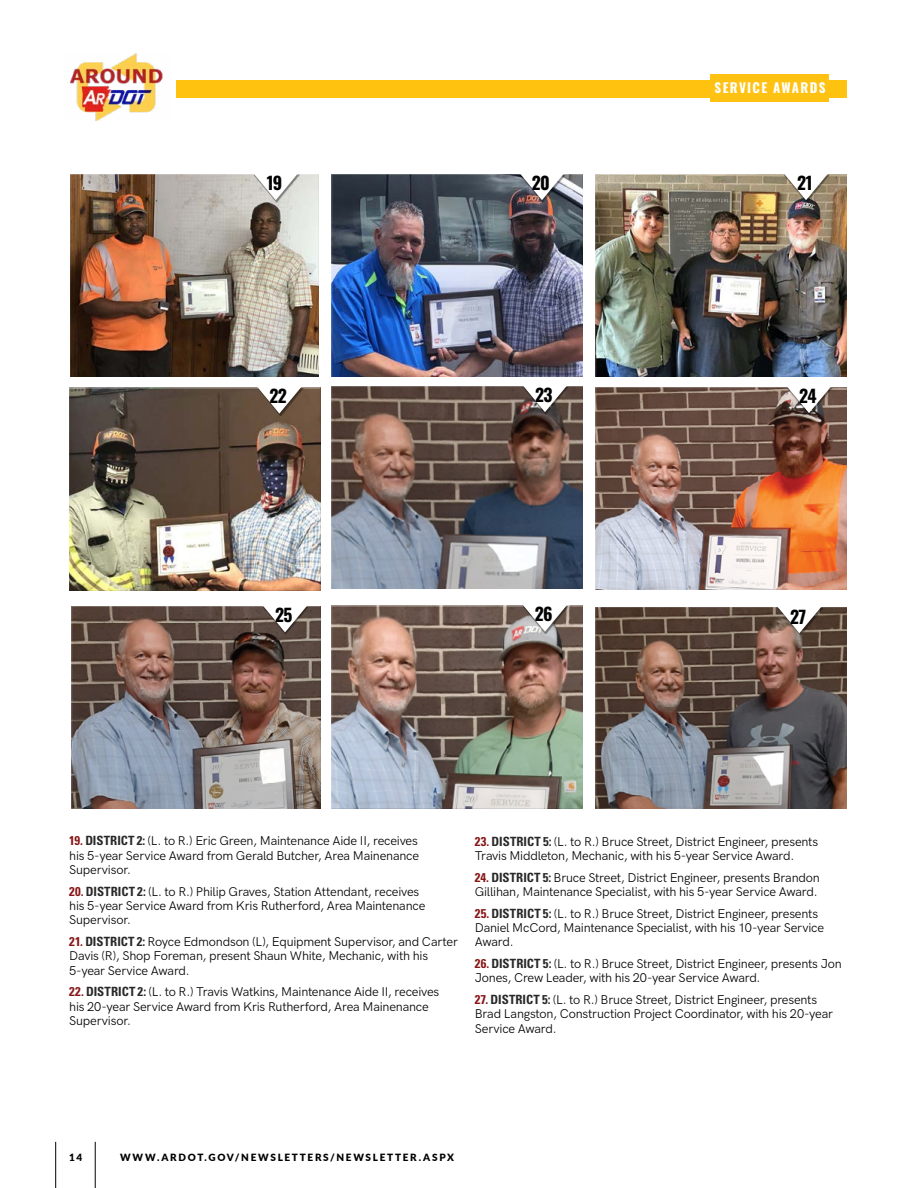
<style>
.page{position:relative;width:918px;height:1188px;background:#fff}
.page>*{position:absolute;margin:0;border:0;box-sizing:border-box;transform-origin:0 0}
.t1{font:700 17.55px "Oswald";letter-spacing:-.04em;color:#000}
.t2{font:700 13.2px "Oswald";letter-spacing:.1em;color:#fff}
.t3{font:12.75px/14.2px "HK Grotesk";letter-spacing:-.015em;color:#000}
.t4{font:900 10.05px "Lato";letter-spacing:.175em;color:#000}
.s1{font-family:"Univers LT Std";font-weight:700;font-stretch:condensed;color:#871517}
.s2{font-family:"Univers LT Std";font-weight:700;font-stretch:condensed;color:#292829}
</style>
<div class="page">
<hr style="left:95px;top:1142px;width:1px;height:46px;background:#000">
<hr style="left:55px;top:1142px;width:1px;height:46px;background:#000">
<div style="left:177px;top:80px;width:670px;height:18px;background:#ffc20e"></div>
<img style="left:70px;top:54px;width:93px;height:67px">
<div style="left:711px;top:75px;width:118px;height:27px;background:#ffc212"></div>
<div style="left:70px;top:174px;width:249px;height:204px;background:#000;opacity:.3"></div>
<div style="left:254px;top:174px;width:46px;height:29px;background:#000;opacity:.41"></div>
<svg style="left:253px;top:174px;width:45px;height:26px"></svg>
<div style="left:331px;top:174px;width:253px;height:203px;background:#000;opacity:.3"></div>
<div style="left:520px;top:175px;width:46px;height:28px;background:#000;opacity:.41"></div>
<svg style="left:519px;top:174px;width:46px;height:26px"></svg>
<div style="left:595px;top:174px;width:253px;height:204px;background:#000;opacity:.3"></div>
<div style="left:784px;top:174px;width:46px;height:29px;background:#000;opacity:.41"></div>
<svg style="left:783px;top:174px;width:46px;height:26px"></svg>
<div style="left:68px;top:388px;width:253px;height:203px;background:#000;opacity:.3"></div>
<div style="left:258px;top:388px;width:46px;height:28px;background:#000;opacity:.41"></div>
<svg style="left:257px;top:387px;width:45px;height:27px"></svg>
<div style="left:331px;top:605px;width:253px;height:204px;background:#000;opacity:.3"></div>
<div style="left:523px;top:606px;width:46px;height:28px;background:#000;opacity:.41"></div>
<svg style="left:522px;top:605px;width:46px;height:27px"></svg>
<div style="left:595px;top:607px;width:253px;height:203px;background:#000;opacity:.3"></div>
<div style="left:778px;top:608px;width:46px;height:28px;background:#000;opacity:.41"></div>
<svg style="left:777px;top:607px;width:45px;height:26px"></svg>
<div style="left:71px;top:606px;width:250px;height:204px;background:#000;opacity:.3"></div>
<div style="left:263px;top:607px;width:46px;height:28px;background:#000;opacity:.41"></div>
<svg style="left:262px;top:606px;width:46px;height:26px"></svg>
<div style="left:595px;top:387px;width:253px;height:203px;background:#000;opacity:.3"></div>
<div style="left:787px;top:388px;width:46px;height:28px;background:#000;opacity:.41"></div>
<svg style="left:786px;top:387px;width:46px;height:26px"></svg>
<div style="left:331px;top:386px;width:253px;height:203px;background:#000;opacity:.3"></div>
<div style="left:523px;top:387px;width:46px;height:28px;background:#000;opacity:.41"></div>
<svg style="left:522px;top:386px;width:46px;height:26px"></svg>
<p class="t2" style="left:715px;top:81px;width:112px">SERVICE AWARDS</p>
<h1 class="t1" style="left:267px;top:174px;width:17px">19</h1>
<h1 class="t1" style="left:532px;top:174px;width:20px">20</h1>
<h1 class="t1" style="left:797px;top:174px;width:17px">21</h1>
<h1 class="t1" style="left:270px;top:387px;width:19px">22</h1>
<h1 class="t1" style="left:275px;top:606px;width:19px">25</h1>
<h1 class="t1" style="left:535px;top:386px;width:19px">23</h1>
<h1 class="t1" style="left:799px;top:387px;width:19px">24</h1>
<h1 class="t1" style="left:535px;top:605px;width:19px">26</h1>
<h1 class="t1" style="left:790px;top:608px;width:18px">27</h1>
<p class="t3" style="left:69px;top:833px;width:351px;text-align:justify"><span class="s1">19.</span> <span class="s2">DISTRICT 2:</span> (L. to R.) Eric Green, Maintenance Aide II, receives his 5-year Service Award from Gerald Butcher, Area Mainenance Supervisor.</p>
<p class="t3" style="left:69px;top:883px;width:358px"><span class="s1">20.</span> <span class="s2">DISTRICT 2:</span> (L. to R.) Philip Graves, Station Attendant, receives his 5-year Service Award from Kris Rutherford, Area Maintenance<br>Supervisor.</p>
<p class="t3" style="left:69px;top:934px;width:390px"><span class="s1">21.</span> <span class="s2">DISTRICT 2:</span> Royce Edmondson (L), Equipment Supervisor, and Carter<br>Davis (R), Shop Foreman, present Shaun White, Mechanic, with his<br>5-year Service Award.</p>
<p class="t3" style="left:69px;top:984px;width:372px"><span class="s1">22.</span> <span class="s2">DISTRICT 2:</span> (L. to R.) Travis Watkins, Maintenance Aide II, receives his 20-year Service Award from Kris Rutherford, Area Mainenance<br>Supervisor.</p>
<p class="t3" style="left:475px;top:833px;width:345px"><span class="s1">23.</span> <span class="s2">DISTRICT 5:</span> (L. to R.) Bruce Street, District Engineer, presents<br>Travis Middleton, Mechanic, with his 5-year Service Award.</p>
<p class="t3" style="left:475px;top:869px;width:347px"><span class="s1">24.</span> <span class="s2">DISTRICT 5:</span> Bruce Street, District Engineer, presents Brandon<br>Gillihan, Maintenance Specialist, with his 5-year Service Award.</p>
<p class="t3" style="left:475px;top:905px;width:351px"><span class="s1">25.</span> <span class="s2">DISTRICT 5:</span> (L. to R.) Bruce Street, District Engineer, presents<br>Daniel McCord, Maintenance Specialist, with his 10-year Service<br>Award.</p>
<p class="t3" style="left:475px;top:955px;width:369px"><span class="s1">26.</span> <span class="s2">DISTRICT 5:</span> (L. to R.) Bruce Street, District Engineer, presents Jon<br>Jones, Crew Leader, with his 20-year Service Award.</p>
<p class="t3" style="left:475px;top:992px;width:360px"><span class="s1">27.</span> <span class="s2">DISTRICT 5:</span> (L. to R.) Bruce Street, District Engineer, presents<br>Brad Langston, Construction Project Coordinator, with his 20-year<br>Service Award.</p>
<p class="t4" style="left:69px;top:1150px;width:14px">14</p>
<p class="t4" style="left:120px;top:1150px;width:336px">WWW.ARDOT.GOV/NEWSLETTERS/NEWSLETTER.ASPX</p>
</div>
